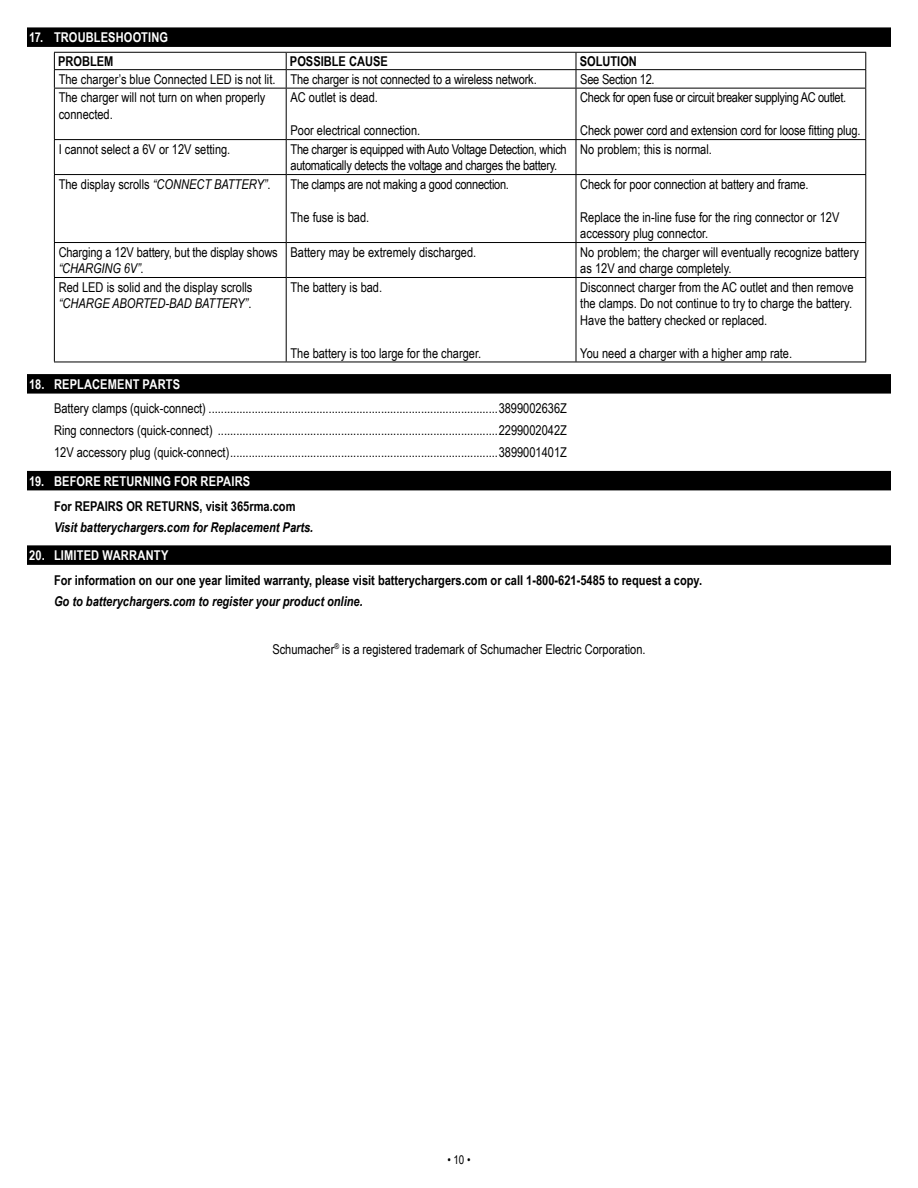
<style>
.page{position:relative;width:918px;height:1188px;background:#fff}
.page>*{position:absolute;margin:0;border:0;box-sizing:border-box;transform-origin:0 0}
.t1{font:13.5px/16.5px "Arial Narrow";color:#000}
.t2{font:700 13.5px "Arial Narrow";color:#000}
.t3{font:13.5px/16.5px "Arial Narrow";letter-spacing:-.02em;color:#000}
.t4{font:italic 700 13.5px "Arial Narrow";color:#000}
.t5{font:700 13.5px "Arial Narrow";letter-spacing:.01em;color:#fff}
.t6{font:13.5px "Arial Narrow";letter-spacing:-.025em;color:#000}
.t7{font:12px "Arial Narrow";color:#000}
.s1{font-style:italic}
</style>
<div class="page">
<div style="left:27px;top:27px;width:864px;height:20px;background:#000"></div>
<div style="left:27px;top:374px;width:864px;height:20px;background:#000"></div>
<hr style="left:54px;top:52px;width:232px;height:1px;background:#000">
<hr style="left:286px;top:52px;width:290px;height:1px;background:#000">
<hr style="left:576px;top:52px;width:290px;height:1px;background:#000">
<hr style="left:54px;top:69px;width:232px;height:1px;background:#000">
<svg style="left:54px;top:53px;width:1px;height:35px"></svg>
<hr style="left:286px;top:69px;width:290px;height:1px;background:#000">
<svg style="left:286px;top:53px;width:1px;height:35px"></svg>
<hr style="left:576px;top:69px;width:290px;height:1px;background:#000">
<svg style="left:576px;top:53px;width:1px;height:35px"></svg>
<svg style="left:865px;top:53px;width:1px;height:35px"></svg>
<hr style="left:54px;top:88px;width:232px;height:1px;background:#000">
<hr style="left:54px;top:89px;width:1px;height:50px;background:#000">
<hr style="left:286px;top:88px;width:290px;height:1px;background:#000">
<hr style="left:286px;top:89px;width:1px;height:50px;background:#000">
<hr style="left:576px;top:88px;width:290px;height:1px;background:#000">
<hr style="left:576px;top:89px;width:1px;height:50px;background:#000">
<hr style="left:865px;top:89px;width:1px;height:50px;background:#000">
<hr style="left:54px;top:139px;width:232px;height:1px;background:#000">
<hr style="left:54px;top:140px;width:1px;height:34px;background:#000">
<hr style="left:286px;top:139px;width:290px;height:1px;background:#000">
<hr style="left:286px;top:140px;width:1px;height:34px;background:#000">
<hr style="left:576px;top:139px;width:290px;height:1px;background:#000">
<hr style="left:576px;top:140px;width:1px;height:34px;background:#000">
<hr style="left:865px;top:140px;width:1px;height:34px;background:#000">
<hr style="left:54px;top:174px;width:232px;height:1px;background:#000">
<hr style="left:54px;top:175px;width:1px;height:67px;background:#000">
<hr style="left:286px;top:174px;width:290px;height:1px;background:#000">
<hr style="left:286px;top:175px;width:1px;height:67px;background:#000">
<hr style="left:576px;top:174px;width:290px;height:1px;background:#000">
<hr style="left:576px;top:175px;width:1px;height:67px;background:#000">
<hr style="left:865px;top:175px;width:1px;height:67px;background:#000">
<hr style="left:54px;top:242px;width:232px;height:1px;background:#000">
<hr style="left:54px;top:243px;width:1px;height:34px;background:#000">
<hr style="left:286px;top:242px;width:290px;height:1px;background:#000">
<hr style="left:286px;top:243px;width:1px;height:34px;background:#000">
<hr style="left:576px;top:242px;width:290px;height:1px;background:#000">
<hr style="left:576px;top:243px;width:1px;height:34px;background:#000">
<hr style="left:865px;top:243px;width:1px;height:34px;background:#000">
<hr style="left:54px;top:277px;width:232px;height:1px;background:#000">
<hr style="left:54px;top:278px;width:1px;height:84px;background:#000">
<hr style="left:286px;top:277px;width:290px;height:1px;background:#000">
<hr style="left:286px;top:278px;width:1px;height:84px;background:#000">
<hr style="left:576px;top:277px;width:290px;height:1px;background:#000">
<hr style="left:576px;top:278px;width:1px;height:84px;background:#000">
<hr style="left:865px;top:278px;width:1px;height:84px;background:#000">
<hr style="left:54px;top:362px;width:232px;height:1px;background:#000">
<hr style="left:286px;top:362px;width:290px;height:1px;background:#000">
<hr style="left:576px;top:362px;width:290px;height:1px;background:#000">
<div style="left:27px;top:471px;width:864px;height:19px;background:#000"></div>
<div style="left:27px;top:545px;width:864px;height:20px;background:#000"></div>
<p class="t5" style="left:29px;top:27px;width:141px">17. TROUBLESHOOTING</p>
<p class="t2" style="left:58px;top:51px;width:57px">PROBLEM</p>
<p class="t2" style="left:290px;top:51px;width:99px">POSSIBLE CAUSE</p>
<p class="t2" style="left:580px;top:51px;width:59px">SOLUTION</p>
<p class="t1" style="left:59px;top:70px;width:480px">The charger’s blue Connected LED is not lit. The charger is not connected to a wireless network.</p>
<p class="t3" style="left:580px;top:70px;width:76px">See Section 12.</p>
<p class="t1" style="left:59px;top:89px;width:208px">The charger will not turn on when properly connected.</p>
<p class="t1" style="left:291px;top:89px;width:89px">AC outlet is dead.</p>
<p class="t1" style="left:291px;top:122px;width:131px">Poor electrical connection.</p>
<p class="t6" style="left:580px;top:88px;width:267px">Check for open fuse or circuit breaker supplying AC outlet.</p>
<p class="t1" style="left:580px;top:122px;width:282px">Check power cord and extension cord for loose fitting plug.</p>
<p class="t1" style="left:59px;top:140px;width:173px">I cannot select a 6V or 12V setting.</p>
<p class="t3" style="left:291px;top:140px;width:278px">The charger is equipped with Auto Voltage Detection, which automatically detects the voltage and charges the battery.</p>
<p class="t1" style="left:580px;top:140px;width:133px">No problem; this is normal.</p>
<p class="t1" style="left:59px;top:175px;width:213px">The display scrolls <span class="s1">“CONNECT BATTERY”</span>.</p>
<p class="t3" style="left:291px;top:175px;width:220px">The clamps are not making a good connection.</p>
<p class="t1" style="left:291px;top:208px;width:80px">The fuse is bad.</p>
<p class="t1" style="left:580px;top:175px;width:230px">Check for poor connection at battery and frame.</p>
<p class="t1" style="left:580px;top:208px;width:261px">Replace the in-line fuse for the ring connector or 12V accessory plug connector.</p>
<p class="t1" style="left:59px;top:243px;width:221px">Charging a 12V battery, but the display shows <span class="s1">“CHARGING 6V”</span>.</p>
<p class="t1" style="left:291px;top:243px;width:187px">Battery may be extremely discharged.</p>
<p class="t1" style="left:580px;top:243px;width:280px">No problem; the charger will eventually recognize battery as 12V and charge completely.</p>
<p class="t1" style="left:59px;top:278px;width:195px">Red LED is solid and the display scrolls <span class="s1">“CHARGE ABORTED-BAD BATTERY”</span>.</p>
<p class="t1" style="left:291px;top:278px;width:93px">The battery is bad.</p>
<p class="t1" style="left:291px;top:344px;width:192px">The battery is too large for the charger.</p>
<p class="t1" style="left:580px;top:278px;width:275px;text-align:justify">Disconnect charger from the AC outlet and then remove the clamps. Do not continue to try to charge the battery.<br>Have the battery checked or replaced.</p>
<p class="t1" style="left:580px;top:344px;width:213px">You need a charger with a higher amp rate.</p>
<p class="t5" style="left:29px;top:374px;width:152px">18. REPLACEMENT PARTS</p>
<p class="t1" style="left:54px;top:396px;width:515px;line-height:22.2px;text-align:justify">Battery clamps (quick-connect) ..............................................................................................3899002636Z Ring connectors (quick-connect) ...........................................................................................2299002042Z 12V accessory plug (quick-connect).......................................................................................3899001401Z</p>
<p class="t5" style="left:29px;top:471px;width:223px">19. BEFORE RETURNING FOR REPAIRS</p>
<p class="t2" style="left:54px;top:496px;width:243px">For REPAIRS OR RETURNS, visit 365rma.com</p>
<p class="t4" style="left:54px;top:517px;width:261px">Visit batterychargers.com for Replacement Parts.</p>
<p class="t5" style="left:29px;top:545px;width:141px">20. LIMITED WARRANTY</p>
<p class="t2" style="left:54px;top:570px;width:650px">For information on our one year limited warranty, please visit batterychargers.com or call 1-800-621-5485 to request a copy.</p>
<p class="t4" style="left:54px;top:591px;width:310px">Go to batterychargers.com to register your product online.</p>
<p class="t1" style="left:272px;top:640px;width:375px">Schumacher<sup>®</sup> is a registered trademark of Schumacher Electric Corporation.</p>
<p class="t7" style="left:447px;top:1151px;width:25px">• 10 •</p>
</div>
